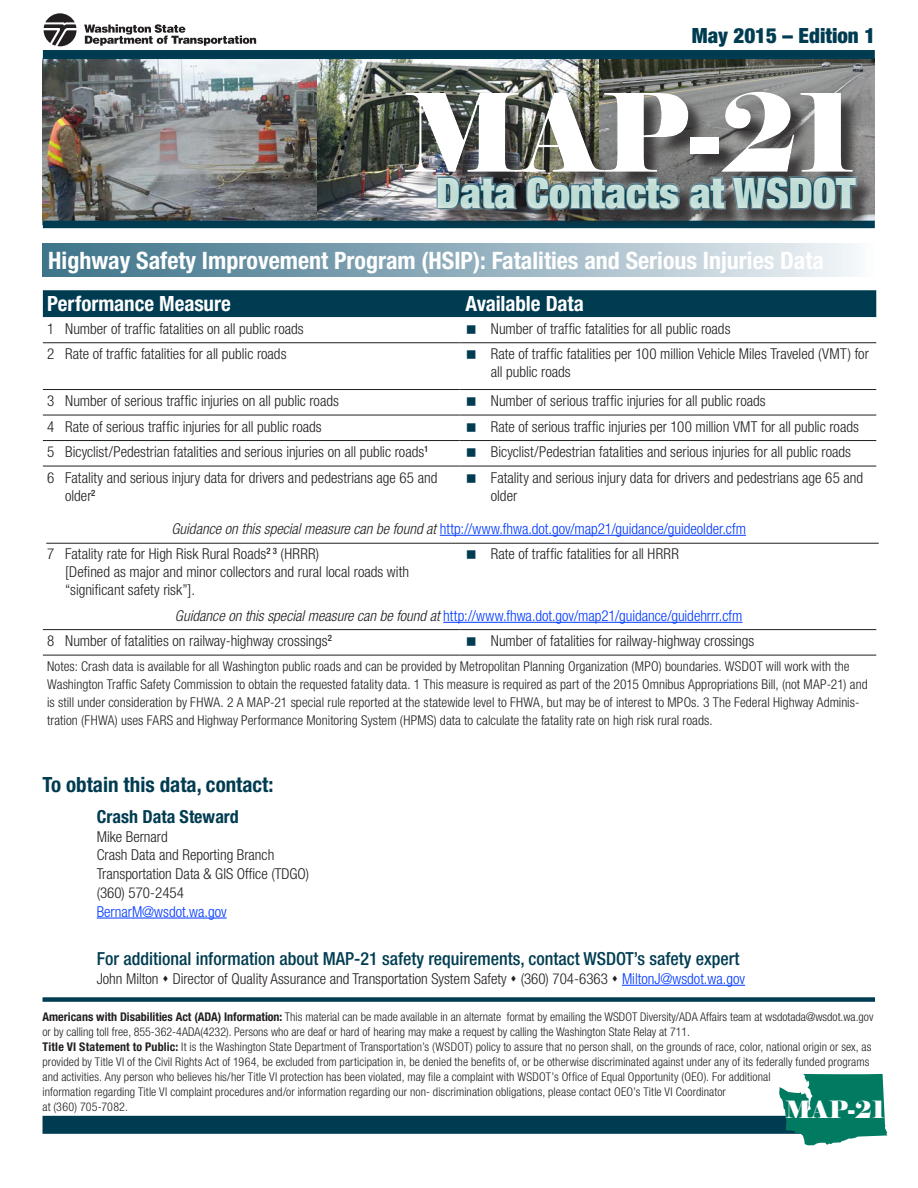
<style>
.page{position:relative;width:918px;height:1188px;background:#fff}
.page>*{position:absolute;margin:0;border:0;box-sizing:border-box;transform-origin:0 0}
.t1{font:108px "Elephant";color:#fff}
.t2{font:900 condensed 42px "Helvetica Neue LT Std";color:#bedbd4}
.t3{font:700 condensed 24px "Helvetica Neue LT Std";color:#fff}
.t4{font:23.7px "Elephant";color:#fff}
.t5{font:700 condensed 21px "Helvetica Neue LT Std";letter-spacing:-.005em;color:#fff}
.t6{font:700 condensed 21px "Helvetica Neue LT Std";color:#003c51}
.t7{font:900 condensed 21px "Helvetica Neue LT Std";color:#003c51}
.t8{font:500 condensed 18px "Helvetica Neue LT Std";color:#003c51}
.t9{font:700 condensed 18px "Helvetica Neue LT Std";color:#003c51}
.t10{font:300 condensed 15px/18px "Helvetica Neue LT Std";color:#231f20}
.t11{font:300 condensed 15px/25.5px "Helvetica Neue LT Std";color:#0039ff}
.t12{font:300 condensed 13.5px/18px "Helvetica Neue LT Std";letter-spacing:.005em;color:#231f20}
.t13{font:300 condensed 12px/15px "Helvetica Neue LT Std";letter-spacing:.005em;color:#231f20}
.s1{font-style:italic;color:#231f20}
.s2{color:#231f20}
.s3{color:#0039ff}
.s4{font-weight:700}
</style>
<div class="page">
<img style="left:43px;top:59px;width:276px;height:162px">
<img style="left:598px;top:59px;width:277px;height:6px">
<div style="left:43px;top:244px;width:832px;height:33px;background:linear-gradient(to right,#376f86,#f0f2f7)"></div>
<img style="left:318px;top:60px;width:280px;height:5px">
<div style="left:43px;top:50px;width:832px;height:9px;background:#003c51"></div>
<div style="left:43px;top:221px;width:832px;height:7px;background:#003c51"></div>
<svg style="left:84px;top:24px;width:172px;height:22px"></svg>
<svg style="left:44px;top:13px;width:33px;height:33px"></svg>
<div style="left:408px;top:94px;width:468px;height:134px;background:#013b4f"></div>
<div style="left:205px;top:65px;width:713px;height:159px;background:#fff;opacity:.75"></div>
<div style="left:43px;top:1116px;width:832px;height:18px;background:#003c51"></div>
<svg style="left:779px;top:1074px;width:108px;height:71px"></svg>
<hr style="left:97px;top:918px;width:130px;height:1px;background:#0039ff">
<div style="left:43px;top:290px;width:833px;height:27px;background:#003c51"></div>
<svg style="left:43px;top:414px;width:833px;height:241px"></svg>
<hr style="left:43px;top:342px;width:417px;height:1px;background:#231f20">
<hr style="left:460px;top:342px;width:416px;height:1px;background:#231f20">
<hr style="left:43px;top:389px;width:417px;height:1px;background:#231f20">
<hr style="left:460px;top:389px;width:416px;height:1px;background:#231f20">
<hr style="left:43px;top:415px;width:417px;height:1px;background:#231f20">
<hr style="left:460px;top:415px;width:416px;height:1px;background:#231f20">
<hr style="left:43px;top:440px;width:417px;height:1px;background:#231f20">
<hr style="left:460px;top:440px;width:416px;height:1px;background:#231f20">
<hr style="left:43px;top:466px;width:417px;height:1px;background:#231f20">
<hr style="left:460px;top:466px;width:416px;height:1px;background:#231f20">
<hr style="left:43px;top:629px;width:417px;height:1px;background:#231f20">
<hr style="left:460px;top:629px;width:416px;height:1px;background:#231f20">
<hr style="left:43px;top:655px;width:417px;height:1px;background:#231f20">
<hr style="left:460px;top:655px;width:416px;height:1px;background:#231f20">
<hr style="left:440px;top:535px;width:306px;height:1px;background:#0039ff">
<hr style="left:443px;top:622px;width:299px;height:1px;background:#0039ff">
<hr style="left:622px;top:985px;width:123px;height:1px;background:#0039ff">
<hr style="left:46px;top:543px;width:833px;height:1px;background:#231f20">
<div style="left:43px;top:997px;width:832px;height:5px;background:#003c51"></div>
<svg style="left:467px;top:423px;width:9px;height:8px"></svg>
<svg style="left:467px;top:448px;width:9px;height:9px"></svg>
<svg style="left:467px;top:474px;width:9px;height:8px"></svg>
<svg style="left:467px;top:550px;width:9px;height:9px"></svg>
<svg style="left:467px;top:637px;width:9px;height:9px"></svg>
<h3 class="t7" style="left:692px;top:23px;width:185px">May 2015 – Edition 1</h3>
<h1 class="t1" style="left:404px;top:66px;width:453px">MAP-21</h1>
<h2 class="t2" style="left:436px;top:166px;width:421px">Data Contacts at WSDOT</h2>
<h3 class="t3" style="left:48px;top:246px;width:777px">Highway Safety Improvement Program (HSIP): Fatalities and Serious Injuries Data</h3>
<h3 class="t5" style="left:47px;top:291px;width:185px">Performance Measure</h3>
<h3 class="t5" style="left:466px;top:291px;width:120px">Available Data</h3>
<p class="t10" style="left:47px;top:320px;width:258px">1 Number of traffic fatalities on all public roads</p>
<p class="t10" style="left:491px;top:320px;width:241px">Number of traffic fatalities for all public roads</p>
<p class="t10" style="left:47px;top:345px;width:241px">2 Rate of traffic fatalities for all public roads</p>
<p class="t10" style="left:491px;top:345px;width:380px">Rate of traffic fatalities per 100 million Vehicle Miles Traveled (VMT) for all public roads</p>
<p class="t10" style="left:47px;top:392px;width:293px">3 Number of serious traffic injuries on all public roads</p>
<p class="t10" style="left:491px;top:392px;width:276px">Number of serious traffic injuries for all public roads</p>
<p class="t10" style="left:47px;top:417px;width:276px">4 Rate of serious traffic injuries for all public roads</p>
<p class="t10" style="left:491px;top:417px;width:370px">Rate of serious traffic injuries per 100 million VMT for all public roads</p>
<p class="t10" style="left:47px;top:443px;width:383px">5 Bicyclist/Pedestrian fatalities and serious injuries on all public roads<sup>1</sup></p>
<p class="t10" style="left:491px;top:443px;width:362px">Bicyclist/Pedestrian fatalities and serious injuries for all public roads</p>
<p class="t10" style="left:65px;top:468px;width:374px;text-indent:-18px">6 Fatality and serious injury data for drivers and pedestrians age 65 and older<sup>2</sup></p>
<p class="t10" style="left:491px;top:468px;width:374px">Fatality and serious injury data for drivers and pedestrians age 65 and older</p>
<p class="t11" style="left:47px;top:516px;width:700px;text-indent:124px"><span class="s1">Guidance on this special measure can be found at</span> http://www.fhwa.dot.gov/map21/guidance/guideolder.cfm<br><span class="s2">7 Fatality rate for High Risk Rural Roads</span><sup>2</sup> <sup>3</sup> <span class="s2">(HRRR)</span></p>
<p class="t10" style="left:65px;top:563px;width:345px">[Defined as major and minor collectors and rural local roads with “significant safety risk”].</p>
<p class="t10" style="left:491px;top:545px;width:190px">Rate of traffic fatalities for all HRRR</p>
<p class="t11" style="left:47px;top:603px;width:697px;text-indent:128px"><span class="s1">Guidance on this special measure can be found at</span> http://www.fhwa.dot.gov/map21/guidance/guidehrrr.cfm<br><span class="s2">8 Number of fatalities on railway-highway crossings</span><sup>2</sup></p>
<p class="t10" style="left:491px;top:632px;width:265px">Number of fatalities for railway-highway crossings</p>
<p class="t12" style="left:47px;top:657px;width:822px">Notes: Crash data is available for all Washington public roads and can be provided by Metropolitan Planning Organization (MPO) boundaries. WSDOT will work with the Washington Traffic Safety Commission to obtain the requested fatality data. 1 This measure is required as part of the 2015 Omnibus Appropriations Bill, (not MAP-21) and is still under consideration by FHWA. 2 A MAP-21 special rule reported at the statewide level to FHWA, but may be of interest to MPOs. 3 The Federal Highway Adminis&shy;tration (FHWA) uses FARS and Highway Performance Monitoring System (HPMS) data to calculate the fatality rate on high risk rural roads.</p>
<h3 class="t6" style="left:43px;top:772px;width:233px">To obtain this data, contact:</h3>
<p class="t9" style="left:97px;top:805px;width:144px">Crash Data Steward</p>
<p class="t10" style="left:97px;top:827px;width:214px;line-height:18.8px">Mike Bernard<br>Crash Data and Reporting Branch<br>Transportation Data &amp; GIS Office (TDGO) (360) 570-2454</p>
<p class="t11" style="left:97px;top:898px;width:132px">BernarM@wsdot.wa.gov</p>
<p class="t8" style="left:97px;top:948px;width:644px">For additional information about MAP-21 safety requirements, contact WSDOT’s safety expert</p>
<p class="t10" style="left:97px;top:969px;width:650px">John Milton ▲ Director of Quality Assurance and Transportation System Safety ▲ (360) 704-6363 ▲ <span class="s3">MiltonJ@wsdot.wa.gov</span></p>
<p class="t13" style="left:43px;top:1009px;width:832px"><span class="s4">Americans with Disabilities Act (ADA) Information:</span> This material can be made available in an alternate format by emailing the WSDOT Diversity/ADA Affairs team at wsdotada@wsdot.wa.gov or by calling toll free, 855-362-4ADA(4232). Persons who are deaf or hard of hearing may make a request by calling the Washington State Relay at 711.<br><span class="s4">Title VI Statement to Public:</span> It is the Washington State Department of Transportation’s (WSDOT) policy to assure that no person shall, on the grounds of race, color, national origin or sex, as provided by Title VI of the Civil Rights Act of 1964, be excluded from participation in, be denied the benefits of, or be otherwise discriminated against under any of its federally funded programs and activities. Any person who believes his/her Title VI protection has been violated, may file a complaint with WSDOT’s Office of Equal Opportunity (OEO). For additional<br>information regarding Title VI complaint procedures and/or information regarding our non- discrimination obligations, please contact OEO’s Title VI Coordinator<br>at (360) 705-7082.</p>
<h3 class="t4" style="left:786px;top:1094px;width:100px">MAP-21</h3>
</div>
